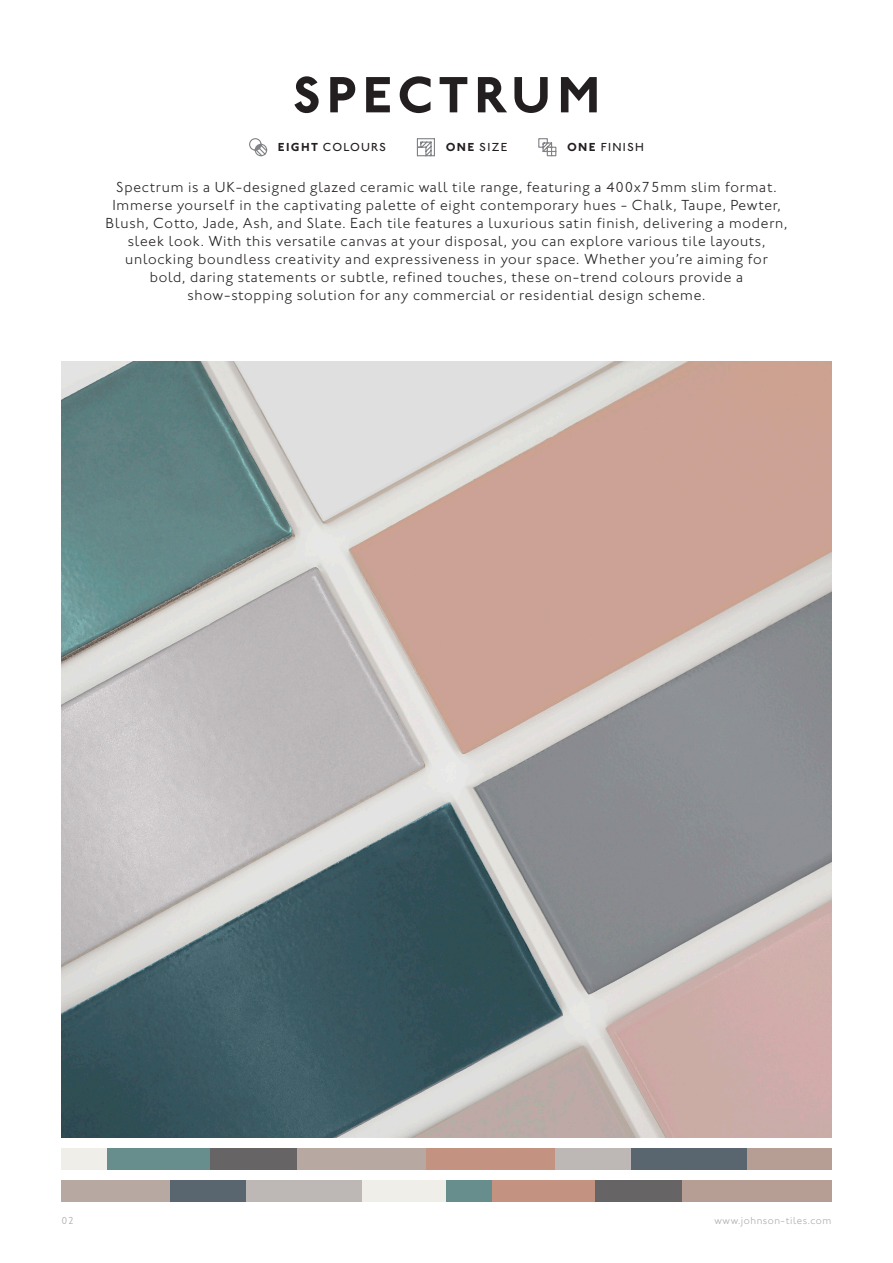
<style>
.page{position:relative;width:893px;height:1263px;background:#fff}
.page>*{position:absolute;margin:0;border:0;box-sizing:border-box;transform-origin:0 0}
.t1{font:700 52.5px "Johnston ITC Std";letter-spacing:.1em;color:#231f20}
.t2{font:300 15px "Johnston ITC Std";letter-spacing:.05em;color:#231f20}
.t3{font:500 12px "Johnston ITC Std";letter-spacing:.11em;color:#231f20}
.t4{font:300 10.5px "Johnston ITC Std";letter-spacing:.05em;color:#a8a9ad}
.s1{font-weight:700}
</style>
<div class="page">
<img style="left:62px;top:1180px;width:769px;height:21px">
<img style="left:62px;top:1148px;width:769px;height:21px">
<img style="left:62px;top:362px;width:769px;height:775px">
<svg style="left:249px;top:138px;width:19px;height:19px"></svg>
<svg style="left:416px;top:138px;width:19px;height:19px"></svg>
<svg style="left:538px;top:138px;width:19px;height:19px"></svg>
<p class="t1" style="left:292px;top:63px;width:310px">SPECTRUM</p>
<p class="t3" style="left:278px;top:140px;width:110px"><span class="s1">EIGHT</span> COLOURS</p>
<p class="t3" style="left:446px;top:140px;width:63px"><span class="s1">ONE</span> SIZE</p>
<p class="t3" style="left:567px;top:140px;width:78px"><span class="s1">ONE</span> FINISH</p>
<p class="t2" style="left:116px;top:178px;width:662px">Spectrum is a UK-designed glazed ceramic wall tile range, featuring a 400x75mm slim format.</p>
<p class="t2" style="left:112px;top:196px;width:670px">Immerse yourself in the captivating palette of eight contemporary hues - Chalk, Taupe, Pewter,</p>
<p class="t2" style="left:106px;top:214px;width:683px">Blush, Cotto, Jade, Ash, and Slate. Each tile features a luxurious satin finish, delivering a modern,</p>
<p class="t2" style="left:128px;top:232px;width:639px">sleek look. With this versatile canvas at your disposal, you can explore various tile layouts,</p>
<p class="t2" style="left:125px;top:250px;width:644px">unlocking boundless creativity and expressiveness in your space. Whether you’re aiming for</p>
<p class="t2" style="left:150px;top:268px;width:595px">bold, daring statements or subtle, refined touches, these on-trend colours provide a</p>
<p class="t2" style="left:188px;top:286px;width:519px">show-stopping solution for any commercial or residential design scheme.</p>
<p class="t4" style="left:62px;top:1214px;width:14px">02</p>
<p class="t4" style="left:715px;top:1214px;width:118px">www.johnson-tiles.com</p>
</div>
